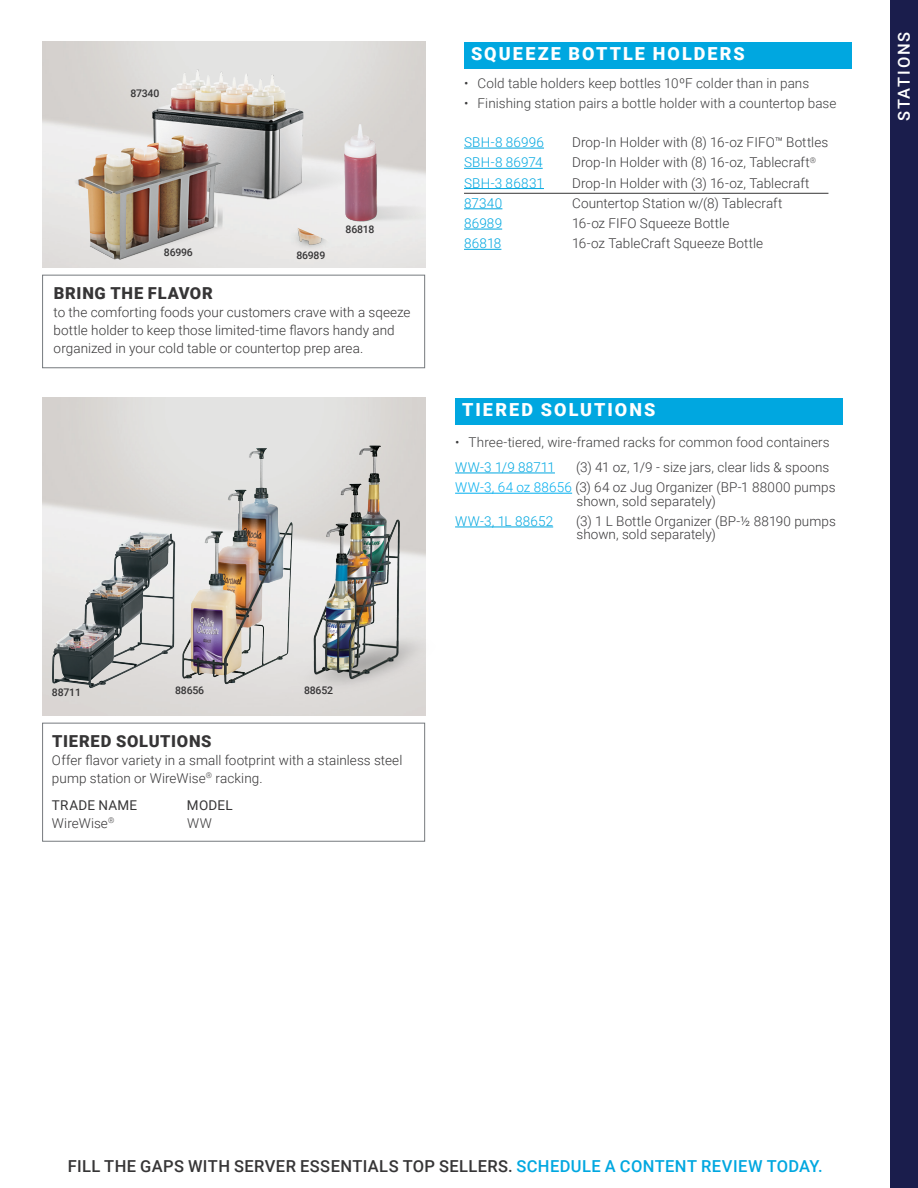
<style>
.page{position:relative;width:918px;height:1188px;background:#fff}
.page>*{position:absolute;margin:0;border:0;box-sizing:border-box;transform-origin:0 0}
.BOX_-_SECTION_HEADER{font:900 18px "Roboto";letter-spacing:.115em;color:#fff}
.t1{font:500 16.5px "Roboto";letter-spacing:.025em;color:#363536}
.PARAGRAPH{font:900 16.5px "Roboto";letter-spacing:.04em;color:#363536}
.CATEGORY_SECTION_HEADERS{font:900 16.5px "Roboto";letter-spacing:.045em;color:#363536}
.HEADLINE{font:500 16.5px "Roboto";letter-spacing:.11em;color:#fff}
.PRODUCT_LIST{font:300 13.5px/13.5px "Roboto";letter-spacing:.005em;color:#3a393b;text-align:center}
.PARAGRAPH-2{font:300 13.5px/18px "Roboto";letter-spacing:.005em;color:#363536}
.t2{font:300 13.5px "Roboto";letter-spacing:.005em;color:#3e3e3f}
.PRODUCT_LIST-2{font:300 13.5px "Roboto";letter-spacing:.015em;color:#00a7e0}
.PARAGRAPH-3{font:13.5px "Roboto";letter-spacing:.015em;color:#363536}
.PRODUCT_LIST-3{font:300 13.5px "Roboto";letter-spacing:.005em;color:#00a8e2}
.HEADLINE-2{font:500 10.5px "Roboto";letter-spacing:-.02em;color:#363536}
.s1{color:#00aeef}
.s2{color:#00a7e0}
</style>
<div class="page">
<img style="left:42px;top:398px;width:383px;height:317px">
<div style="left:890px;top:0;width:28px;height:1188px;background:#1a1d4c"></div>
<img style="left:146px;top:68px;width:232px;height:136px">
<img style="left:74px;top:135px;width:163px;height:133px">
<img style="left:307px;top:121px;width:118px;height:104px">
<img style="left:266px;top:437px;width:203px;height:262px">
<hr style="left:464px;top:148px;width:80px;height:1px;background:#00a7e0">
<hr style="left:464px;top:168px;width:79px;height:1px;background:#00a7e0">
<hr style="left:464px;top:188px;width:80px;height:1px;background:#00a7e0">
<hr style="left:464px;top:208px;width:38px;height:1px;background:#00a7e0">
<hr style="left:464px;top:229px;width:38px;height:1px;background:#00a7e0">
<hr style="left:464px;top:249px;width:37px;height:1px;background:#00a7e0">
<hr style="left:464px;top:193px;width:364px;height:1px;background:#363536">
<div style="left:464px;top:42px;width:388px;height:27px;background:#00a7e0"></div>
<hr style="left:455px;top:473px;width:100px;height:1px;background:#00a8e2">
<hr style="left:455px;top:493px;width:117px;height:1px;background:#00aeef">
<hr style="left:455px;top:527px;width:98px;height:1px;background:#00a7e0">
<div style="left:455px;top:398px;width:388px;height:27px;background:#00a7e0"></div>
<div style="left:42px;top:275px;width:383px;height:93px;border:1px solid #767a7e"></div>
<div style="left:42px;top:723px;width:383px;height:119px;border:1px solid #767a7e"></div>
<img style="left:277px;top:142px;width:65px;height:124px">
<img style="left:205px;top:448px;width:56px;height:105px">
<img style="left:52px;top:532px;width:123px;height:156px">
<p class="HEADLINE-2" style="left:130px;top:86px;width:30px">87340</p>
<p class="HEADLINE-2" style="left:164px;top:245px;width:30px">86996</p>
<p class="HEADLINE-2" style="left:296px;top:248px;width:30px">86989</p>
<p class="HEADLINE-2" style="left:346px;top:222px;width:30px">86818</p>
<p class="CATEGORY_SECTION_HEADERS" style="left:54px;top:282px;width:160px">BRING THE FLAVOR</p>
<p class="PARAGRAPH-2" style="left:54px;top:303px;width:358px">to the comforting foods your customers crave with a sqeeze bottle holder to keep those limited-time flavors handy and organized in your cold table or countertop prep area.</p>
<p class="BOX_-_SECTION_HEADER" style="left:471px;top:41px;width:275px">SQUEEZE BOTTLE HOLDERS</p>
<p class="t2" style="left:464px;top:73px;width:347px">• Cold table holders keep bottles 10ºF colder than in pans</p>
<p class="t2" style="left:464px;top:94px;width:374px">• Finishing station pairs a bottle holder with a countertop base</p>
<p class="PRODUCT_LIST-2" style="left:464px;top:133px;width:81px">SBH-8 86996</p>
<p class="PRODUCT_LIST" style="left:572px;top:135px;width:258px">Drop-In Holder with (8) 16-oz FIFO™ Bottles</p>
<p class="PRODUCT_LIST-2" style="left:464px;top:153px;width:80px">SBH-8 86974</p>
<p class="PRODUCT_LIST" style="left:572px;top:155px;width:246px">Drop-In Holder with (8) 16-oz, Tablecraft<sup>®</sup></p>
<p class="PRODUCT_LIST-2" style="left:464px;top:173px;width:81px">SBH-3 86831</p>
<p class="PRODUCT_LIST" style="left:572px;top:176px;width:239px">Drop-In Holder with (3) 16-oz, Tablecraft</p>
<p class="PRODUCT_LIST-2" style="left:464px;top:194px;width:40px">87340</p>
<p class="PRODUCT_LIST" style="left:572px;top:196px;width:212px">Countertop Station w/(8) Tablecraft</p>
<p class="PRODUCT_LIST-2" style="left:464px;top:214px;width:40px">86989</p>
<p class="PRODUCT_LIST" style="left:572px;top:216px;width:159px">16-oz FIFO Squeeze Bottle</p>
<p class="PRODUCT_LIST-2" style="left:464px;top:234px;width:39px">86818</p>
<p class="PRODUCT_LIST" style="left:572px;top:236px;width:193px">16-oz TableCraft Squeeze Bottle</p>
<p class="BOX_-_SECTION_HEADER" style="left:462px;top:397px;width:195px">TIERED SOLUTIONS</p>
<p class="t2" style="left:455px;top:432px;width:376px">• Three-tiered, wire-framed racks for common food containers</p>
<p class="PRODUCT_LIST-3" style="left:455px;top:458px;width:101px">WW-3 1/9 88711</p>
<p class="PRODUCT_LIST" style="left:576px;top:460px;width:255px">(3) 41 oz, 1/9 - size jars, clear lids &amp; spoons</p>
<p class="PRODUCT_LIST" style="left:455px;top:480px;width:382px"><span class="s1">WW-3, 64 oz 88656</span> (3) 64 oz Jug Organizer (BP-1 88000 pumps shown, sold separately)</p>
<p class="PRODUCT_LIST-2" style="left:455px;top:512px;width:100px">WW-3, 1L 88652</p>
<p class="PRODUCT_LIST" style="left:576px;top:514px;width:261px;text-align:left">(3) 1 L Bottle Organizer (BP-½ 88190 pumps shown, sold separately)</p>
<p class="HEADLINE-2" style="left:52px;top:685px;width:30px">88711</p>
<p class="HEADLINE-2" style="left:175px;top:682px;width:30px">88656</p>
<p class="HEADLINE-2" style="left:304px;top:682px;width:30px">88652</p>
<p class="PARAGRAPH" style="left:52px;top:729px;width:161px">TIERED SOLUTIONS</p>
<p class="PARAGRAPH-2" style="left:52px;top:750px;width:352px">Offer flavor variety in a small footprint with a stainless steel pump station or WireWise<sup>®</sup> racking.</p>
<p class="PARAGRAPH-3" style="left:52px;top:795px;width:87px">TRADE NAME</p>
<p class="PARAGRAPH-3" style="left:187px;top:795px;width:47px">MODEL</p>
<p class="PARAGRAPH-2" style="left:52px;top:813px;width:64px">WireWise<sup>®</sup></p>
<p class="PARAGRAPH-2" style="left:187px;top:813px;width:26px">WW</p>
<p class="HEADLINE" style="left:892px;top:121px;width:91px;rotate:-90deg">STATIONS</p>
<p class="t1" style="left:68px;top:1155px;width:757px">FILL THE GAPS WITH SERVER ESSENTIALS TOP SELLERS. <span class="s2">SCHEDULE A CONTENT REVIEW TODAY.</span></p>
</div>
